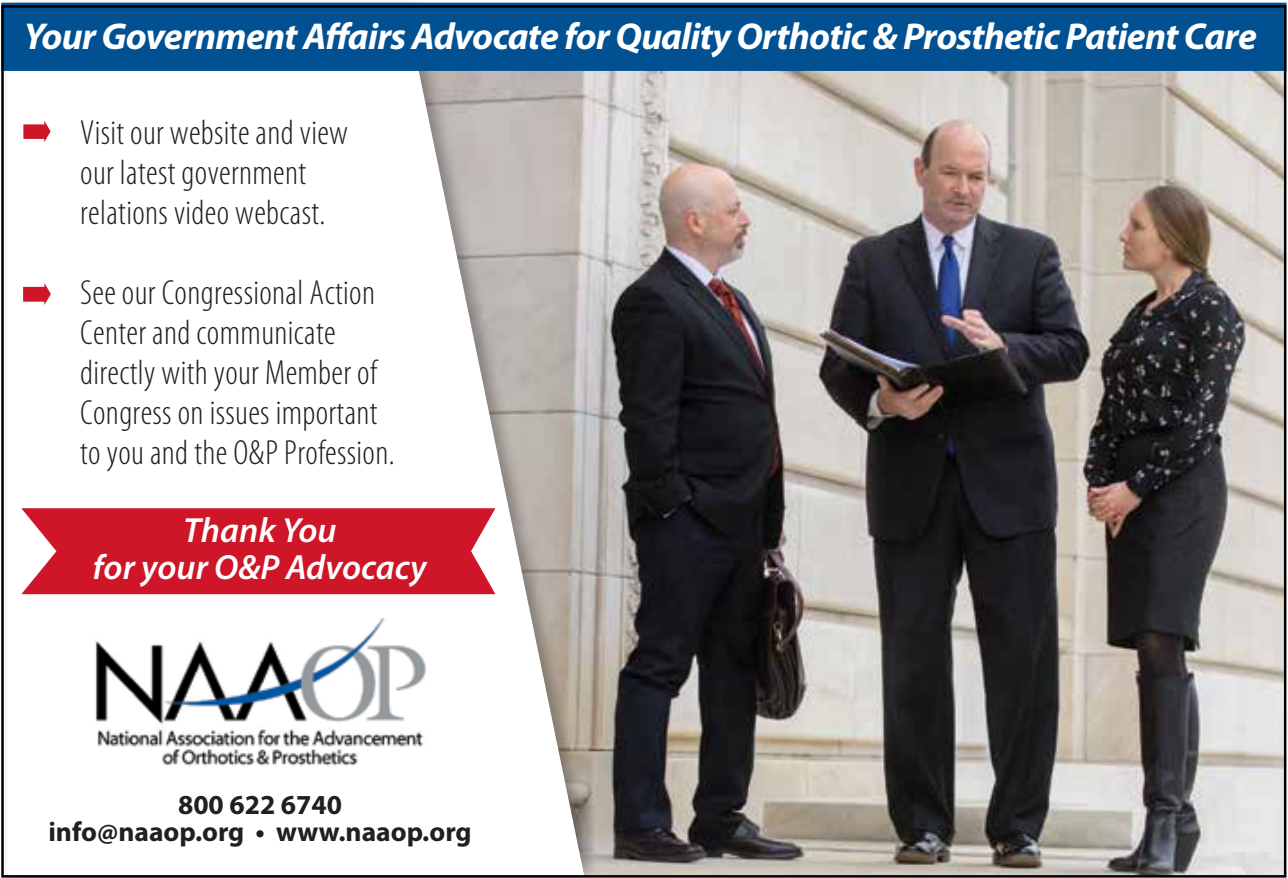
<style>
.page{position:relative;width:1288px;height:878px;background:#fff}
.page>*{position:absolute;margin:0;border:0;box-sizing:border-box;transform-origin:0 0}
.t1{font:italic 700 37.5px "Myriad Pro";letter-spacing:-.02em;color:#fff}
.t2{font:300 condensed 35px/40px "Myriad Pro";letter-spacing:.01em;color:#231f20}
.t3{font:italic 600 35px/37.5px "Myriad Pro";color:#fff;text-align:center}
.t4{font:700 27.5px/27.5px "Myriad Pro";color:#231f20;text-align:center}
</style>
<div class="page">
<img style="left:602px;top:71px;width:680px;height:802px">
<div style="left:0;top:0;width:602px;height:878px;background:#231f20;opacity:.35"></div>
<svg style="left:7px;top:71px;width:577px;height:802px"></svg>
<img style="left:67px;top:618px;width:387px;height:152px">
<svg style="left:23px;top:121px;width:28px;height:21px"></svg>
<svg style="left:23px;top:283px;width:28px;height:22px"></svg>
<svg style="left:21px;top:508px;width:474px;height:86px"></svg>
<div style="left:3px;top:4px;width:1282px;height:66px;background:#005092"></div>
<div style="left:1px;top:3px;width:1285px;height:68px;border:3px solid #005092"></div>
<p class="t1" style="left:24px;top:12px;width:1233px">Your Government Affairs Advocate for Quality Orthotic &amp; Prosthetic Patient Care</p>
<p class="t2" style="left:80px;top:112px;width:269px">Visit our website and view our latest government relations video webcast.</p>
<p class="t2" style="left:80px;top:272px;width:316px">See our Congressional Action<br>Center and communicate directly with your Member of<br>Congress on issues important to you and the O&amp;P Profession.</p>
<p class="t3" style="left:93px;top:510px;width:335px">Thank You<br>for your O&amp;P Advocacy</p>
<p class="t4" style="left:48px;top:790px;width:425px">800 622 6740<br>info@naaop.org • www.naaop.org</p>
</div>
